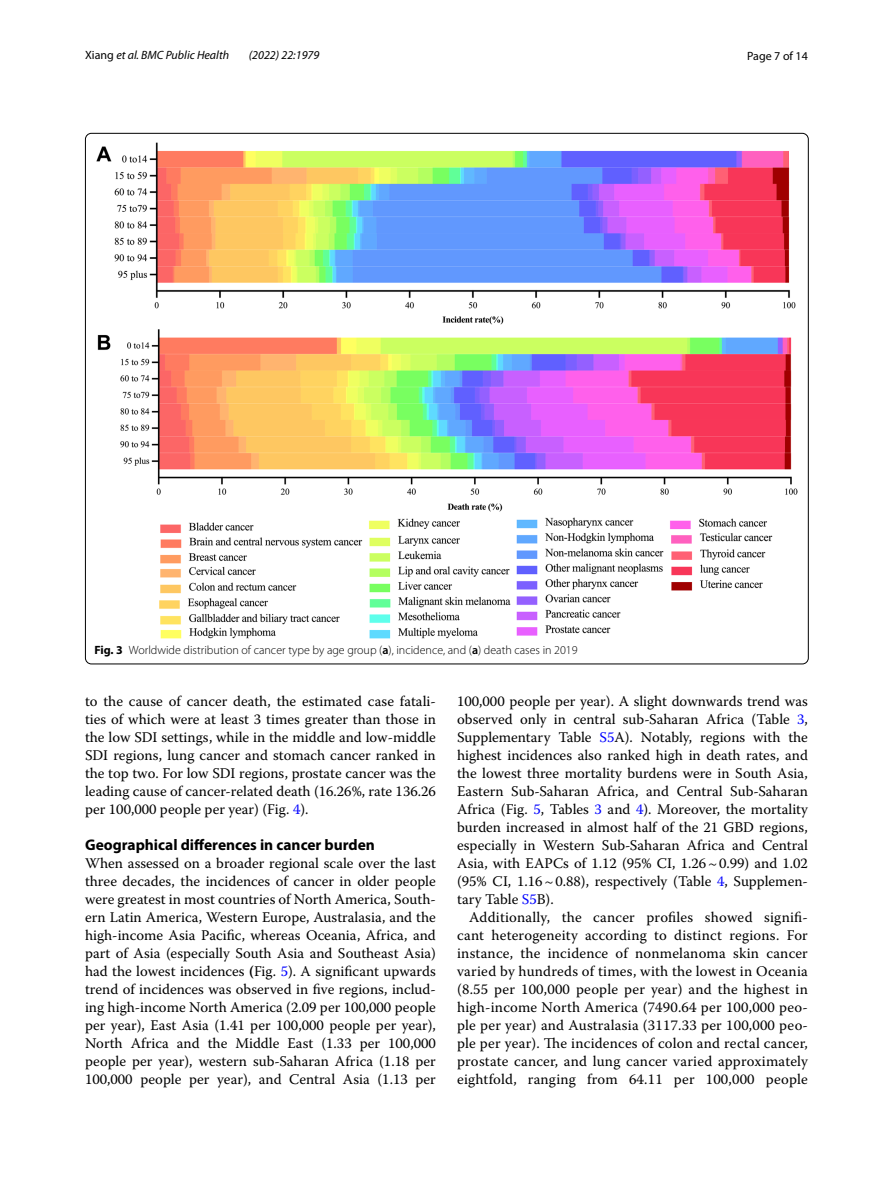
<style>
.page{position:relative;width:893px;height:1187px;background:#fff}
.page>*{position:absolute;margin:0;border:0;box-sizing:border-box;transform-origin:0 0}
.t1{font:700 15.45px "Myriad Pro";color:#000}
.t2{font:14.7px/18px "Warnock Pro";color:#000;text-align:justify}
.t3{font:300 12px "Myriad Pro";color:#000}
.t4{font:italic 12px "Myriad Pro";color:#000}
.t5{font:12px "Myriad Pro";color:#000}
.s1{font-style:normal}
.s2{font-weight:700}
.s3{font-weight:600}
.s4{color:#00f}
</style>
<div class="page">
<img style="left:97px;top:142px;width:700px;height:496px">
<p class="t4" style="left:85px;top:48px;width:146px"><span class="s1">Xiang</span> et al. BMC Public Health</p>
<p class="t4" style="left:249px;top:48px;width:72px">(2022) 22:1979</p>
<p class="t5" style="left:747px;top:48px;width:62px">Page 7 of 14</p>
<p class="t3" style="left:94px;top:643px;width:485px"><span class="s2">Fig. 3</span> Worldwide distribution of cancer type by age group (<span class="s3">a</span>), incidence, and (<span class="s3">a</span>) death cases in 2019</p>
<p class="t2" style="left:85px;top:691px;width:352px">to the cause of cancer death, the estimated case fatali&shy;ties of which were at least 3 times greater than those in the low SDI settings, while in the middle and low-middle SDI regions, lung cancer and stomach cancer ranked in the top two. For low SDI regions, prostate cancer was the leading cause of cancer-related death (16.26%, rate 136.26 per 100,000 people per year) (Fig. <span class="s4">4</span>).</p>
<p class="t1" style="left:85px;top:834px;width:291px">Geographical differences in cancer burden</p>
<p class="t2" style="left:85px;top:853px;width:352px">When assessed on a broader regional scale over the last three decades, the incidences of cancer in older people were greatest in most countries of North America, South&shy;ern Latin America, Western Europe, Australasia, and the high-income Asia Pacific, whereas Oceania, Africa, and part of Asia (especially South Asia and Southeast Asia) had the lowest incidences <span class="s2">(</span>Fig. <span class="s4">5</span>). A significant upwards trend of incidences was observed in five regions, includ&shy;ing high-income North America (2.09 per 100,000 people per year), East Asia (1.41 per 100,000 people per year), North Africa and the Middle East (1.33 per 100,000 people per year), western sub-Saharan Africa (1.18 per 100,000 people per year), and Central Asia (1.13 per</p>
<p class="t2" style="left:457px;top:691px;width:352px">100,000 people per year). A slight downwards trend was observed only in central sub-Saharan Africa (Table <span class="s4">3</span>, Supplementary Table <span class="s4">S5</span>A). Notably, regions with the highest incidences also ranked high in death rates, and the lowest three mortality burdens were in South Asia, Eastern Sub-Saharan Africa, and Central Sub-Saharan Africa (Fig. <span class="s4">5</span>, Tables <span class="s4">3</span> and <span class="s4">4</span>). Moreover, the mortality burden increased in almost half of the 21 GBD regions, especially in Western Sub-Saharan Africa and Central Asia, with EAPCs of 1.12 (95% CI, 1.26~0.99) and 1.02 (95% CI, 1.16~0.88), respectively (Table <span class="s4">4</span>, Supplemen&shy;tary Table <span class="s4">S5</span>B).</p>
<p class="t2" style="left:457px;top:907px;width:352px;text-indent:12px">Additionally, the cancer profiles showed signifi&shy;cant heterogeneity according to distinct regions. For instance, the incidence of nonmelanoma skin cancer varied by hundreds of times, with the lowest in Oceania (8.55 per 100,000 people per year) and the highest in high-income North America (7490.64 per 100,000 peo&shy;ple per year) and Australasia (3117.33 per 100,000 peo&shy;ple per year). The incidences of colon and rectal cancer, prostate cancer, and lung cancer varied approximately eightfold, ranging from 64.11 per 100,000 people</p>
</div>
